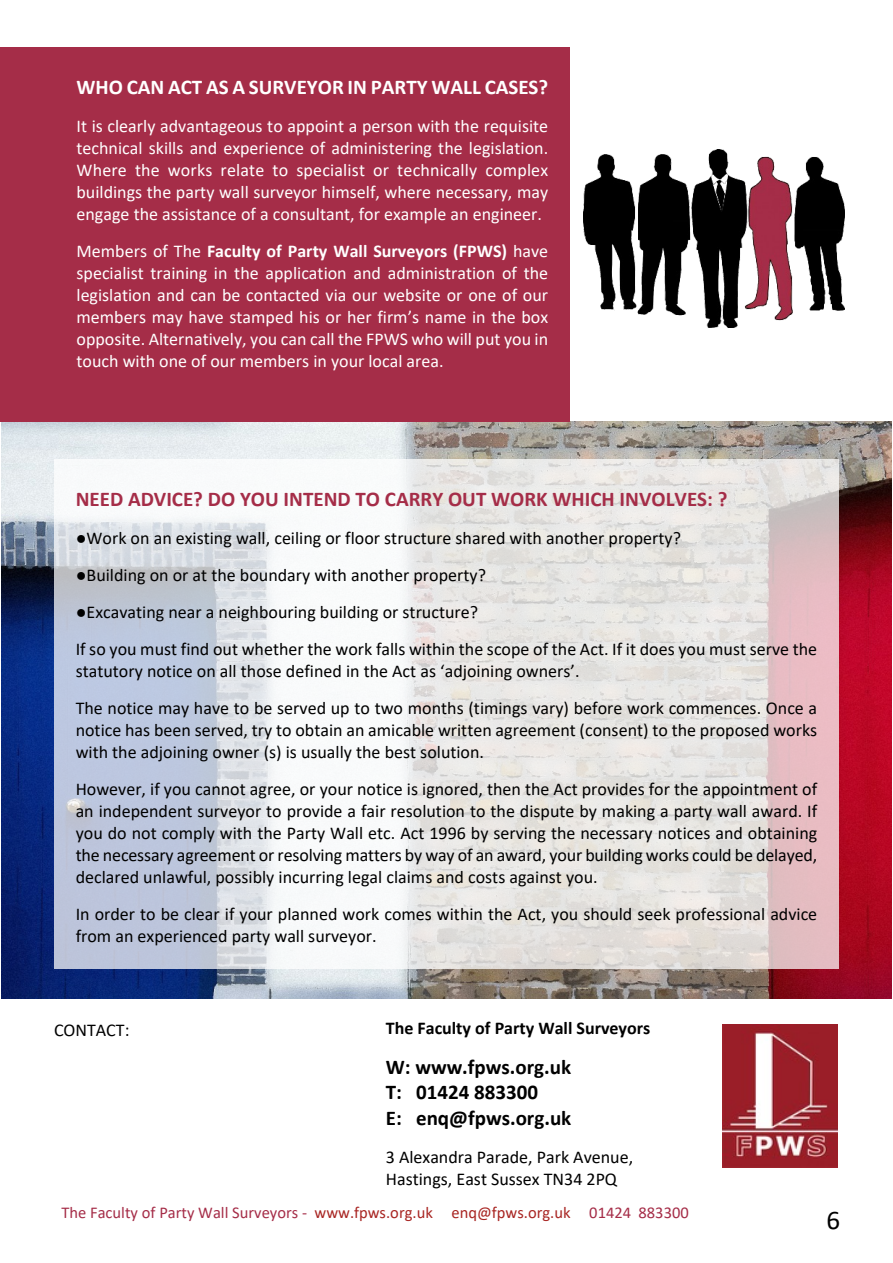
<style>
.page{position:relative;width:893px;height:1263px;background:#fff}
.page>*{position:absolute;margin:0;border:0;box-sizing:border-box;transform-origin:0 0}
.t1{font:27px "Calibri";color:#000}
.t2{font:700 21px "Calibri";color:#a52d48}
.t3{font:700 21px/25.7px "Calibri";color:#000}
.t4{font:700 21px "Calibri";color:#fff}
.t5{font:18px/22px "Calibri";color:#000}
.t6{font:18px/22px "Calibri";color:#fff;text-align:justify}
.t7{font:700 18px "Calibri";color:#000}
.t8{font:16.5px "Calibri";color:#a52d48}
.s1{font-weight:700}
.s2{font-family:"Times New Roman"}
.s3{color:#a82522}
</style>
<div class="page">
<img style="left:1px;top:421px;width:891px;height:577px">
<div style="left:0;top:48px;width:569px;height:374px;background:#a52d48"></div>
<div style="left:54px;top:459px;width:785px;height:510px;background:#fff;opacity:.74"></div>
<img style="left:723px;top:1024px;width:115px;height:144px">
<img style="left:584px;top:149px;width:260px;height:178px">
<p class="t4" style="left:77px;top:79px;width:473px">WHO CAN ACT AS A SURVEYOR IN PARTY WALL CASES?</p>
<p class="t6" style="left:77px;top:117px;width:473px">It is clearly advantageous to appoint a person with the requisite technical skills and experience of administering the legislation.<br>Where the works relate to specialist or technically complex buildings the party wall surveyor himself, where necessary, may engage the assistance of a consultant, for example an engineer.</p>
<p class="t6" style="left:77px;top:241px;width:473px">Members of The <span class="s1">Faculty of Party Wall Surveyors (FPWS)</span> have specialist training in the application and administration of the legislation and can be contacted via our website or one of our members may have stamped his or her firm’s name in the box opposite. Alternatively, you can call the FPWS who will put you in touch with one of our members in your local area.</p>
<p class="t2" style="left:76px;top:490px;width:653px">NEED ADVICE? DO YOU INTEND TO CARRY OUT WORK WHICH INVOLVES: ?</p>
<p class="t5" style="left:76px;top:528px;width:607px"><span class="s2">●</span>Work on an existing wall, ceiling or floor structure shared with another property?</p>
<p class="t5" style="left:76px;top:565px;width:412px"><span class="s2">●</span>Building on or at the boundary with another property?</p>
<p class="t5" style="left:76px;top:595px;width:743px;line-height:37px"><span class="s2">●</span>Excavating near a neighbouring building or structure?<br>If so you must find out whether the work falls within the scope of the Act. If it does you must serve the</p>
<p class="t5" style="left:76px;top:654px;width:743px;line-height:37px">statutory notice on all those defined in the Act as ‘adjoining owners’.<br>The notice may have to be served up to two months (timings vary) before work commences. Once a</p>
<p class="t5" style="left:76px;top:720px;width:743px">notice has been served, try to obtain an amicable written agreement (consent) to the proposed works with the adjoining owner (s) is usually the best solution.</p>
<p class="t5" style="left:76px;top:779px;width:743px;text-align:justify">However, if you cannot agree, or your notice is ignored, then the Act provides for the appointment of an independent surveyor to provide a fair resolution to the dispute by making a party wall award. If you do not comply with the Party Wall etc. Act 1996 by serving the necessary notices and obtaining the necessary agreement or resolving matters by way of an award, your building works could be delayed, declared unlawful, possibly incurring legal claims and costs against you.</p>
<p class="t5" style="left:76px;top:904px;width:743px">In order to be clear if your planned work comes within the Act, you should seek professional advice from an experienced party wall surveyor.</p>
<p class="t7" style="left:386px;top:1020px;width:266px">The Faculty of Party Wall Surveyors</p>
<p class="t3" style="left:386px;top:1055px;width:187px">W: www.fpws.org.uk<br>T: 01424 883300<br>E: enq@fpws.org.uk</p>
<p class="t5" style="left:386px;top:1147px;width:249px">3 Alexandra Parade, Park Avenue,<br>Hastings, East Sussex TN34 2PQ</p>
<p class="t8" style="left:61px;top:1206px;width:629px">The Faculty of Party Wall Surveyors - <span class="s3">www.fpws.org.uk enq@fpws.org.uk</span> 01424 883300</p>
<h1 class="t1" style="left:827px;top:1208px;width:15px">6</h1>
<p class="t5" style="left:54px;top:1020px;width:77px">CONTACT:</p>
</div>
